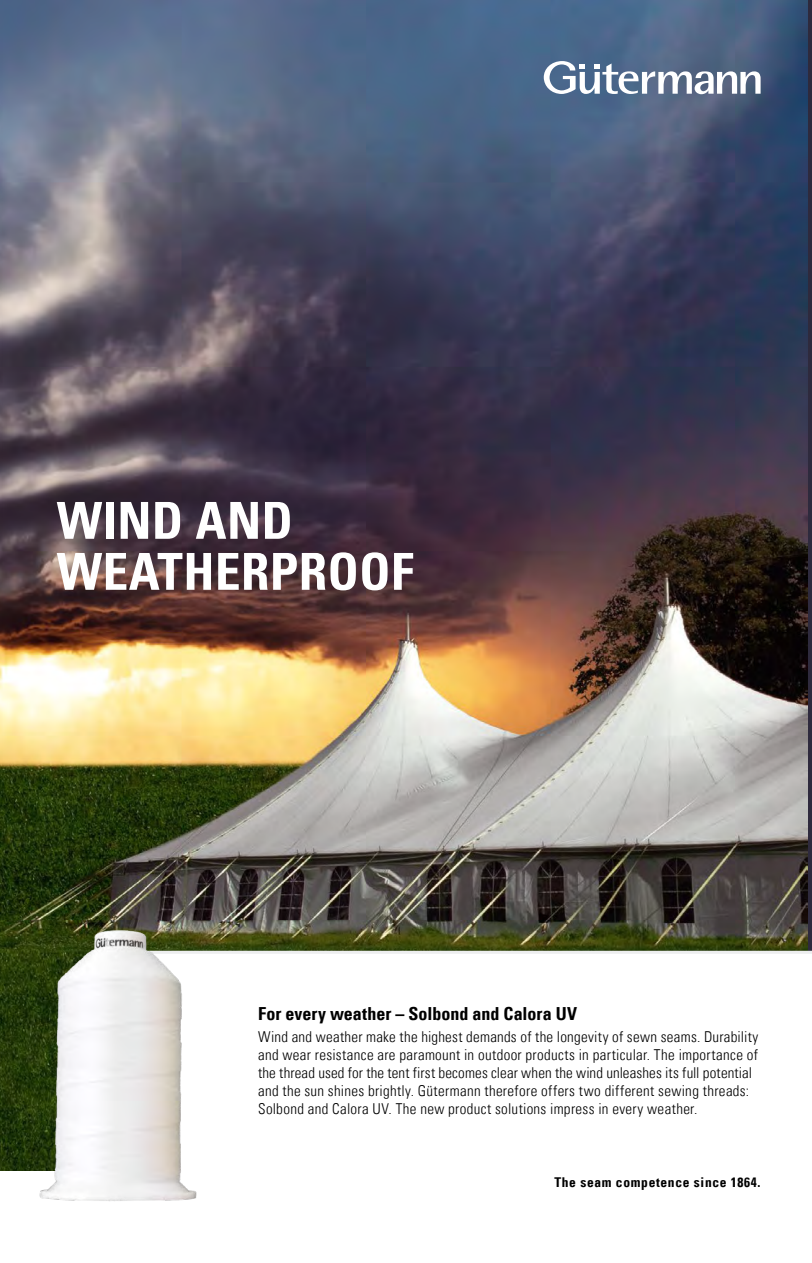
<style>
.page{position:relative;width:812px;height:1263px;background:#fff}
.page>*{position:absolute;margin:0;border:0;box-sizing:border-box;transform-origin:0 0}
.t1{font:51px/51px "Univers Com 67 Bold Cond";letter-spacing:.01em;color:#fff}
.t2{font:18px "Univers Com 67 Bold Cond";color:#000}
.t3{font:15px/18px "Univers Com 47 Light Cond";letter-spacing:.02em;color:#000}
.t4{font:13.5px "Univers Com 67 Bold Cond";letter-spacing:.05em;color:#000}
</style>
<div class="page">
<svg style="left:807px;top:0;width:5px;height:951px;background:#312e41"></svg>
<img style="left:0;top:0;width:807px;height:1171px">
<svg style="left:544px;top:61px;width:216px;height:33px"></svg>
<div style="left:93px;top:951px;width:719px;height:245px;background:#fff"></div>
<hr style="left:116px;top:951px;width:696px;height:3px;background:#edeeef">
<img style="left:25px;top:918px;width:214px;height:283px">
<h1 class="t1" style="left:57px;top:495px;width:358px">WIND AND<br>WEATHERPROOF</h1>
<p class="t2" style="left:258px;top:1002px;width:321px">For every weather – Solbond and Calora UV</p>
<p class="t3" style="left:258px;top:1028px;width:502px">Wind and weather make the highest demands of the longevity of sewn seams. Durability and wear resistance are paramount in outdoor products in particular. The importance of the thread used for the tent first becomes clear when the wind unleashes its full potential and the sun shines brightly. Gütermann therefore offers two different sewing threads:<br>Solbond and Calora UV. The new product solutions impress in every weather.</p>
<p class="t4" style="left:554px;top:1173px;width:208px">The seam competence since 1864.</p>
</div>
